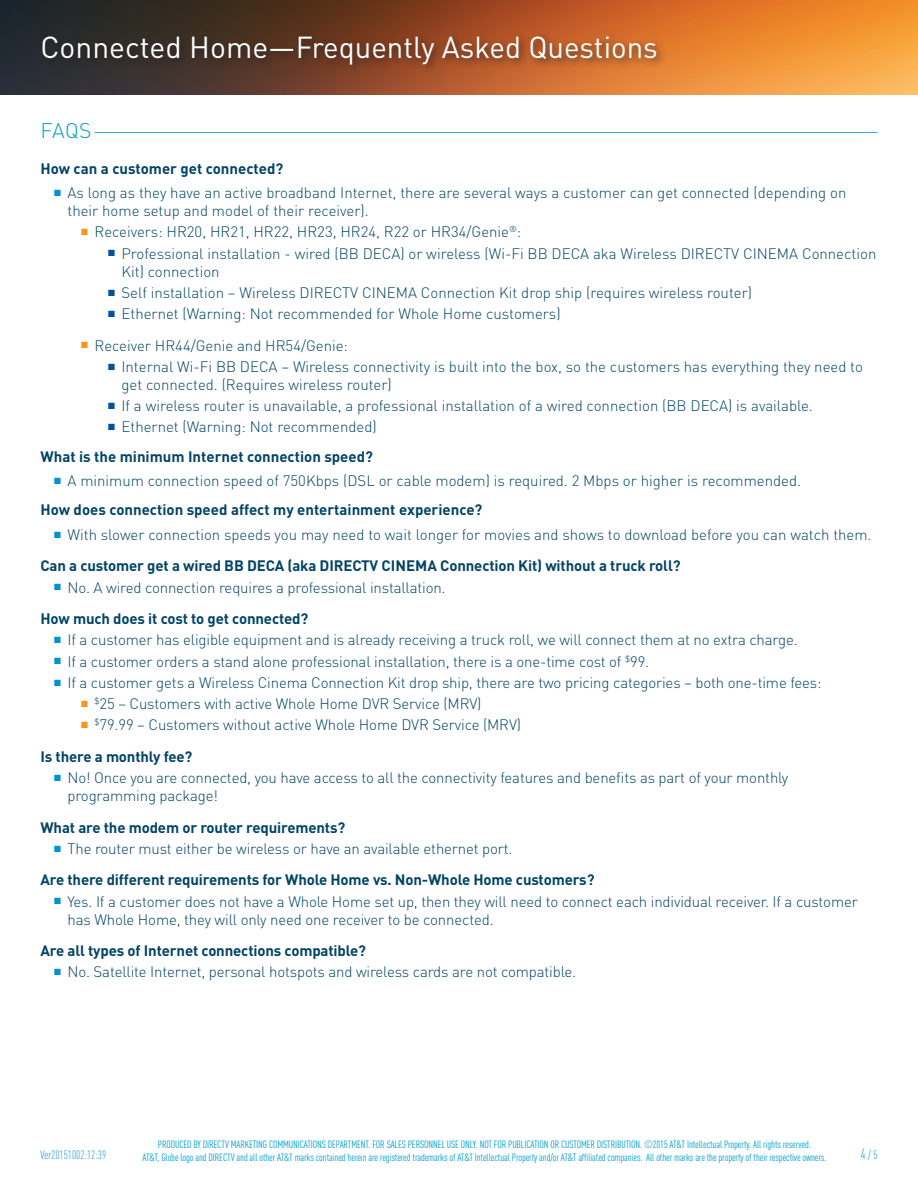
<style>
.page{position:relative;width:918px;height:1188px;background:#fff}
.page>*{position:absolute;margin:0;border:0;box-sizing:border-box;transform-origin:0 0}
.t1{font:30px "DINOT";color:#fff}
.t2{font:300 21px "DINOT";color:#009eca}
.body_NEW{font:300 15px/18px "DINOT";letter-spacing:-.01em;color:#024465}
.body_NEW-2{font:700 15px "DINOT";letter-spacing:-.01em;color:#024465}
.Version{font:300 condensed 12px "DINOT";color:#0093d0}
.t3{font:condensed 10.5px "DINOT";letter-spacing:-.01em;color:#009eca}
.s1{color:#0093d0}
.s2{color:#f7971d}
.s3{color:#01529a}
.s4{font-size:15px}
</style>
<div class="page">
<img style="left:0;top:0;width:918px;height:94px">
<div style="left:38px;top:32px;width:628px;height:43px;background:#231f20;opacity:.75"></div>
<hr style="left:94px;top:132px;width:784px;height:1px;background:#009eca">
<h1 class="t1" style="left:40px;top:27px;width:619px">Connected Home—Frequently Asked Questions</h1>
<p class="t2" style="left:41px;top:116px;width:52px">FAQS</p>
<p class="body_NEW-2" style="left:40px;top:158px;width:244px">How can a customer get connected?</p>
<p class="body_NEW" style="left:68px;top:183px;width:780px;text-indent:-14px"><span class="s1">■</span> As long as they have an active broadband Internet, there are several ways a customer can get connected (depending on their home setup and model of their receiver).</p>
<p class="body_NEW" style="left:81px;top:222px;width:442px"><span class="s2">■</span> Receivers: HR20, HR21, HR22, HR23, HR24, R22 or HR34/Genie<sup>®</sup>:</p>
<p class="body_NEW" style="left:122px;top:244px;width:756px;text-indent:-14px"><span class="s3">■</span> Professional installation - wired (BB DECA) or wireless (Wi-Fi BB DECA aka Wireless DIRECTV CINEMA Connection<br>Kit) connection</p>
<p class="body_NEW" style="left:108px;top:283px;width:646px"><span class="s3">■</span> Self installation – Wireless DIRECTV CINEMA Connection Kit drop ship (requires wireless router)</p>
<p class="body_NEW" style="left:108px;top:304px;width:454px"><span class="s3">■</span> Ethernet (Warning: Not recommended for Whole Home customers)</p>
<p class="body_NEW" style="left:81px;top:336px;width:269px"><span class="s2">■</span> Receiver HR44/Genie and HR54/Genie:</p>
<p class="body_NEW" style="left:122px;top:357px;width:743px;text-indent:-14px"><span class="s3">■</span> Internal Wi-Fi BB DECA – Wireless connectivity is built into the box, so the customers has everything they need to get connected. (Requires wireless router)</p>
<p class="body_NEW" style="left:108px;top:396px;width:706px"><span class="s3">■</span> If a wireless router is unavailable, a professional installation of a wired connection (BB DECA) is available.</p>
<p class="body_NEW" style="left:108px;top:417px;width:270px"><span class="s3">■</span> Ethernet (Warning: Not recommended)</p>
<p class="body_NEW-2" style="left:40px;top:446px;width:334px">What is the minimum Internet connection speed?</p>
<p class="body_NEW" style="left:54px;top:471px;width:749px"><span class="s1">■</span> A minimum connection speed of 750Kbps (DSL or cable modem) is required. 2 Mbps or higher is recommended.</p>
<p class="body_NEW-2" style="left:40px;top:500px;width:443px">How does connection speed affect my entertainment experience?</p>
<p class="body_NEW" style="left:54px;top:525px;width:819px"><span class="s1">■</span> With slower connection speeds you may need to wait longer for movies and shows to download before you can watch them.</p>
<p class="body_NEW-2" style="left:40px;top:556px;width:642px">Can a customer get a wired BB DECA (aka DIRECTV CINEMA Connection Kit) without a truck roll?</p>
<p class="body_NEW" style="left:54px;top:578px;width:393px"><span class="s1">■</span> No. A wired connection requires a professional installation.</p>
<p class="body_NEW-2" style="left:40px;top:609px;width:269px">How much does it cost to get connected?</p>
<p class="body_NEW" style="left:54px;top:630px;width:745px"><span class="s1">■</span> If a customer has eligible equipment and is already receiving a truck roll, we will connect them at no extra charge.</p>
<p class="body_NEW" style="left:54px;top:652px;width:597px"><span class="s1">■</span> If a customer orders a stand alone professional installation, there is a one-time cost of <sup>$</sup>99.</p>
<p class="body_NEW" style="left:54px;top:673px;width:769px"><span class="s1">■</span> If a customer gets a Wireless Cinema Connection Kit drop ship, there are two pricing categories – both one-time fees:</p>
<p class="body_NEW" style="left:81px;top:694px;width:402px"><span class="s2">■</span> <sup>$</sup>25 – Customers with active Whole Home DVR Service (MRV)</p>
<p class="body_NEW" style="left:81px;top:715px;width:442px"><span class="s2">■</span> <sup>$</sup>79.99 – Customers without active Whole Home DVR Service (MRV)</p>
<p class="body_NEW-2" style="left:40px;top:746px;width:153px">Is there a monthly fee?</p>
<p class="body_NEW" style="left:68px;top:768px;width:722px;text-indent:-14px"><span class="s1">■</span> No! Once you are connected, you have access to all the connectivity features and benefits as part of your monthly programming package!</p>
<p class="body_NEW-2" style="left:40px;top:817px;width:306px">What are the modem or router requirements?</p>
<p class="body_NEW" style="left:54px;top:839px;width:460px"><span class="s1">■</span> The router must either be wireless or have an available ethernet port.</p>
<p class="body_NEW-2" style="left:40px;top:870px;width:556px">Are there different requirements for Whole Home vs. Non-Whole Home customers?</p>
<p class="body_NEW" style="left:68px;top:892px;width:792px;text-indent:-14px"><span class="s1">■</span> Yes. If a customer does not have a Whole Home set up, then they will need to connect each individual receiver. If a customer has Whole Home, they will only need one receiver to be connected.</p>
<p class="body_NEW-2" style="left:40px;top:940px;width:327px">Are all types of Internet connections compatible?</p>
<p class="body_NEW" style="left:54px;top:962px;width:524px"><span class="s1">■</span> No. Satellite Internet, personal hotspots and wireless cards are not compatible.</p>
<p class="t3" style="left:158px;top:1138px;width:655px">PRODUCED BY DIRECTV MARKETING COMMUNICATIONS DEPARTMENT. FOR SALES PERSONNEL USE ONLY. NOT FOR PUBLICATION OR CUSTOMER DISTRIBUTION. ©2015 AT&amp;T Intellectual Property. All rights reserved.</p>
<p class="Version" style="left:40px;top:1148px;width:67px">Ver20151002:12:39</p>
<p class="t3" style="left:143px;top:1151px;width:685px">AT&amp;T, Globe logo and DIRECTV and all other AT&amp;T marks contained herein are registered trademarks of AT&amp;T Intellectual Property and/or AT&amp;T affiliated companies. All other marks are the property of their respective owners.</p>
<p class="Version" style="left:861px;top:1148px;width:18px"><span class="s4">4</span> / 5</p>
</div>
